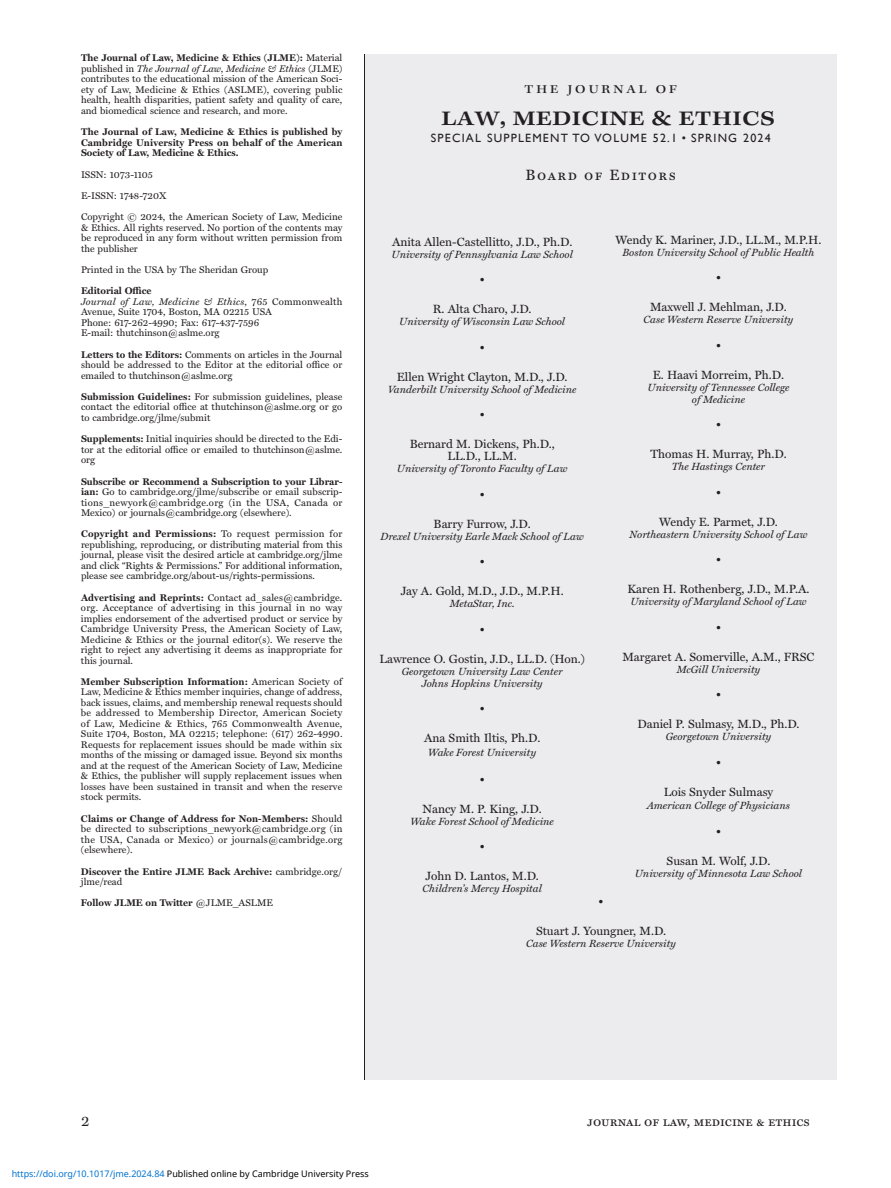
<style>
.page{position:relative;width:891px;height:1188px;background:#fff}
.page>*{position:absolute;margin:0;border:0;box-sizing:border-box;transform-origin:0 0}
.t1{font:500 expanded 27px "Kepler Std";color:#231f20}
.t2{font:15px "Miller Text Roman SC";letter-spacing:.1em;color:#231f20}
.t3{font:15px "Miller Text";color:#231f20}
.t4{font:13.5px "Miller Text Roman SC";color:#231f20}
.t5{font:12px/12px "Miller Text";color:#231f20;text-align:center}
.t6{font:12px "Gill Sans";letter-spacing:.1em;color:#231f20}
.t7{font:500 expanded 12px "Kepler Std";letter-spacing:.25em;color:#231f20}
.t8{font:italic 10.5px/12px "Miller Text";color:#231f20;text-align:center}
.t9{font:700 10.5px "Miller Text";color:#231f20}
.t10{font:9.75px/10.5px "Miller Text";color:#231f20;text-align:justify}
.t11{font:700 9.75px/10.5px "Miller Text";letter-spacing:.005em;color:#231f20;text-align:justify}
.t12{font:9px "Noto Sans";color:#000}
.s1{font-weight:700}
.s2{font-style:italic}
.s3{font-weight:400}
.s4{color:#0172cf}
</style>
<div class="page">
<div style="left:364px;top:54px;width:473px;height:1026px;background:#ececee"></div>
<hr style="left:364px;top:54px;width:1px;height:1026px;background:#231f20">
<p class="t10" style="left:81px;top:53px;width:263px"><span class="s1">The Journal of Law, Medicine &amp; Ethics (JLME):</span> Material published in <span class="s2">The Journal of Law, Medicine &amp; Ethics</span> (JLME) contributes to the educational mission of the American Soci&shy;ety of Law, Medicine &amp; Ethics (ASLME), covering public health, health disparities, patient safety and quality of care, and biomedical science and research, and more.</p>
<p class="t11" style="left:81px;top:127px;width:263px">The Journal of Law, Medicine &amp; Ethics is published by Cambridge University Press on behalf of the American Society of Law, Medicine &amp; Ethics.</p>
<p class="t10" style="left:81px;top:164px;width:263px;line-height:21.3px;text-align:left">ISSN: 1073-1105<br>E-ISSN: 1748-720X<br>Copyright © 2024, the American Society of Law, Medicine</p>
<p class="t10" style="left:81px;top:222px;width:263px">&amp; Ethics. All rights reserved. No portion of the contents may be reproduced in any form without written permission from the publisher</p>
<p class="t10" style="left:81px;top:264px;width:189px">Printed in the USA by The Sheridan Group</p>
<p class="t10" style="left:81px;top:286px;width:263px;text-align:left"><span class="s1">Editorial Office<br></span><span class="s2">Journal of Law, Medicine &amp; Ethics</span>, 765 Commonwealth Avenue, Suite 1704, Boston, MA 02215 USA<br>Phone: 617-262-4990; Fax: 617-437-7596<br>E-mail: thutchinson@aslme.org</p>
<p class="t10" style="left:81px;top:349px;width:263px"><span class="s1">Letters to the Editors:</span> Comments on articles in the Journal should be addressed to the Editor at the editorial office or emailed to thutchinson@aslme.org</p>
<p class="t10" style="left:81px;top:391px;width:263px"><span class="s1">Submission Guidelines:</span> For submission guidelines, please contact the editorial office at thutchinson@aslme.org or go to cambridge.org/jlme/submit</p>
<p class="t10" style="left:81px;top:434px;width:263px"><span class="s1">Supplements:</span> Initial inquiries should be directed to the Edi&shy;tor at the editorial office or emailed to thutchinson@aslme. org</p>
<p class="t10" style="left:81px;top:476px;width:263px"><span class="s1">Subscribe or Recommend a Subscription to your Librar&shy;ian:</span> Go to cambridge.org/jlme/subscribe or email subscrip&shy;tions_newyork@cambridge.org (in the USA, Canada or Mexico) or journals@cambridge.org (elsewhere).</p>
<p class="t10" style="left:81px;top:529px;width:263px"><span class="s1">Copyright and Permissions:</span> To request permission for republishing, reproducing, or distributing material from this journal, please visit the desired article at cambridge.org/jlme and click “Rights &amp; Permissions.” For additional information, please see cambridge.org/about-us/rights-permissions.</p>
<p class="t10" style="left:81px;top:592px;width:263px"><span class="s1">Advertising and Reprints:</span> Contact ad_sales@cambridge. org. Acceptance of advertising in this journal in no way implies endorsement of the advertised product or service by Cambridge University Press, the American Society of Law, Medicine &amp; Ethics or the journal editor(s). We reserve the right to reject any advertising it deems as inappropriate for this journal.</p>
<p class="t10" style="left:81px;top:676px;width:263px"><span class="s1">Member Subscription Information:</span> American Society of Law, Medicine &amp; Ethics member inquiries, change of address, back issues, claims, and membership renewal requests should be addressed to Membership Director, American Society of Law, Medicine &amp; Ethics, 765 Commonwealth Avenue, Suite 1704, Boston, MA 02215; telephone: (617) 262-4990.<br>Requests for replacement issues should be made within six months of the missing or damaged issue. Beyond six months and at the request of the American Society of Law, Medicine &amp; Ethics, the publisher will supply replacement issues when losses have been sustained in transit and when the reserve stock permits.</p>
<p class="t10" style="left:81px;top:813px;width:263px"><span class="s1">Claims or Change of Address for Non-Members:</span> Should be directed to subscriptions_newyork@cambridge.org (in the USA, Canada or Mexico) or journals@cambridge.org (elsewhere).</p>
<p class="t11" style="left:81px;top:866px;width:263px">Discover the Entire JLME Back Archive: <span class="s3">cambridge.org/ jlme/read</span></p>
<p class="t11" style="left:81px;top:898px;width:193px">Follow JLME on Twitter <span class="s3">@JLME_ASLME</span></p>
<p class="t7" style="left:525px;top:82px;width:154px">THE JOURNAL OF</p>
<p class="t6" style="left:431px;top:131px;width:342px">SPECIAL SUPPLEMENT TO VOLUME 52.1 • SPRING 2024</p>
<h2 class="t2" style="left:526px;top:166px;width:152px">Board of Editors</h2>
<h1 class="t1" style="left:441px;top:100px;width:336px">law, medicine &amp; ethics</h1>
<p class="t5" style="left:392px;top:236px;width:182px">Anita Allen-Castellitto, J.D., Ph.D.</p>
<p class="t8" style="left:392px;top:248px;width:183px">University of Pennsylvania Law School</p>
<p class="t9" style="left:480px;top:273px;width:6px">•</p>
<p class="t5" style="left:433px;top:303px;width:100px">R. Alta Charo, J.D.</p>
<p class="t8" style="left:399px;top:316px;width:167px">University of Wisconsin Law School</p>
<p class="t9" style="left:480px;top:341px;width:6px">•</p>
<p class="t5" style="left:397px;top:371px;width:172px">Ellen Wright Clayton, M.D., J.D.</p>
<p class="t8" style="left:388px;top:383px;width:190px">Vanderbilt University School of Medicine</p>
<p class="t9" style="left:480px;top:408px;width:6px">•</p>
<p class="t5" style="left:410px;top:438px;width:147px">Bernard M. Dickens, Ph.D.,<br>LL.D., LL.M.</p>
<p class="t8" style="left:397px;top:463px;width:172px">University of Toronto Faculty of Law</p>
<p class="t9" style="left:480px;top:488px;width:6px">•</p>
<p class="t5" style="left:434px;top:518px;width:99px">Barry Furrow, J.D.</p>
<p class="t8" style="left:381px;top:530px;width:205px">Drexel University Earle Mack School of Law</p>
<p class="t9" style="left:480px;top:555px;width:6px">•</p>
<p class="t5" style="left:401px;top:585px;width:165px">Jay A. Gold, M.D., J.D., M.P.H.</p>
<p class="t8" style="left:450px;top:598px;width:66px">MetaStar, Inc.</p>
<p class="t9" style="left:480px;top:623px;width:6px">•</p>
<p class="t5" style="left:380px;top:653px;width:207px">Lawrence O. Gostin, J.D., LL.D. (Hon.)</p>
<p class="t8" style="left:402px;top:665px;width:162px">Georgetown University Law Center<br>Johns Hopkins University</p>
<p class="t9" style="left:480px;top:702px;width:6px">•</p>
<p class="t5" style="left:424px;top:732px;width:118px">Ana Smith Iltis, Ph.D.</p>
<p class="t8" style="left:428px;top:746px;width:109px">Wake Forest University</p>
<p class="t9" style="left:480px;top:773px;width:6px">•</p>
<p class="t5" style="left:423px;top:803px;width:121px">Nancy M. P. King, J.D.</p>
<p class="t8" style="left:411px;top:815px;width:145px">Wake Forest School of Medicine</p>
<p class="t9" style="left:480px;top:840px;width:6px">•</p>
<p class="t5" style="left:425px;top:870px;width:115px">John D. Lantos, M.D.</p>
<p class="t8" style="left:423px;top:883px;width:121px">Children’s Mercy Hospital</p>
<p class="t5" style="left:616px;top:234px;width:207px">Wendy K. Mariner, J.D., LL.M., M.P.H.</p>
<p class="t8" style="left:623px;top:246px;width:193px">Boston University School of Public Health</p>
<p class="t9" style="left:716px;top:272px;width:6px">•</p>
<p class="t5" style="left:650px;top:301px;width:138px">Maxwell J. Mehlman, J.D.</p>
<p class="t8" style="left:644px;top:314px;width:151px">Case Western Reserve University</p>
<p class="t9" style="left:716px;top:339px;width:6px">•</p>
<p class="t5" style="left:653px;top:369px;width:133px">E. Haavi Morreim, Ph.D.</p>
<p class="t8" style="left:648px;top:381px;width:143px">University of Tennessee College of Medicine</p>
<p class="t9" style="left:716px;top:419px;width:6px">•</p>
<p class="t5" style="left:650px;top:448px;width:138px">Thomas H. Murray, Ph.D.</p>
<p class="t8" style="left:672px;top:461px;width:95px">The Hastings Center</p>
<p class="t9" style="left:716px;top:486px;width:6px">•</p>
<p class="t5" style="left:659px;top:516px;width:120px">Wendy E. Parmet, J.D.</p>
<p class="t8" style="left:630px;top:528px;width:179px">Northeastern University School of Law</p>
<p class="t9" style="left:716px;top:554px;width:6px">•</p>
<p class="t5" style="left:627px;top:583px;width:184px">Karen H. Rothenberg, J.D., M.P.A.</p>
<p class="t8" style="left:630px;top:596px;width:178px">University of Maryland School of Law</p>
<p class="t9" style="left:716px;top:621px;width:6px">•</p>
<p class="t5" style="left:623px;top:651px;width:193px">Margaret A. Somerville, A.M., FRSC</p>
<p class="t8" style="left:677px;top:663px;width:85px">McGill University</p>
<p class="t9" style="left:716px;top:689px;width:6px">•</p>
<p class="t5" style="left:637px;top:718px;width:164px">Daniel P. Sulmasy, M.D., Ph.D.</p>
<p class="t8" style="left:666px;top:731px;width:107px">Georgetown University</p>
<p class="t9" style="left:716px;top:756px;width:6px">•</p>
<p class="t5" style="left:664px;top:786px;width:111px">Lois Snyder Sulmasy</p>
<p class="t8" style="left:647px;top:800px;width:144px">American College of Physicians</p>
<p class="t9" style="left:716px;top:825px;width:6px">•</p>
<p class="t5" style="left:667px;top:855px;width:105px">Susan M. Wolf, J.D.</p>
<p class="t8" style="left:635px;top:867px;width:169px">University of Minnesota Law School</p>
<p class="t9" style="left:599px;top:895px;width:6px">•</p>
<p class="t5" style="left:536px;top:925px;width:132px">Stuart J. Youngner, M.D.</p>
<p class="t8" style="left:526px;top:937px;width:151px">Case Western Reserve University</p>
<h2 class="t3" style="left:81px;top:1112px;width:10px">2</h2>
<h3 class="t4" style="left:587px;top:1114px;width:224px">journal of law, medicine &amp; ethics</h3>
<p class="t12" style="left:12px;top:1168px;width:359px"><span class="s4">https://doi.org/10.1017/jme.2024.84</span> Published online by Cambridge University Press</p>
</div>
